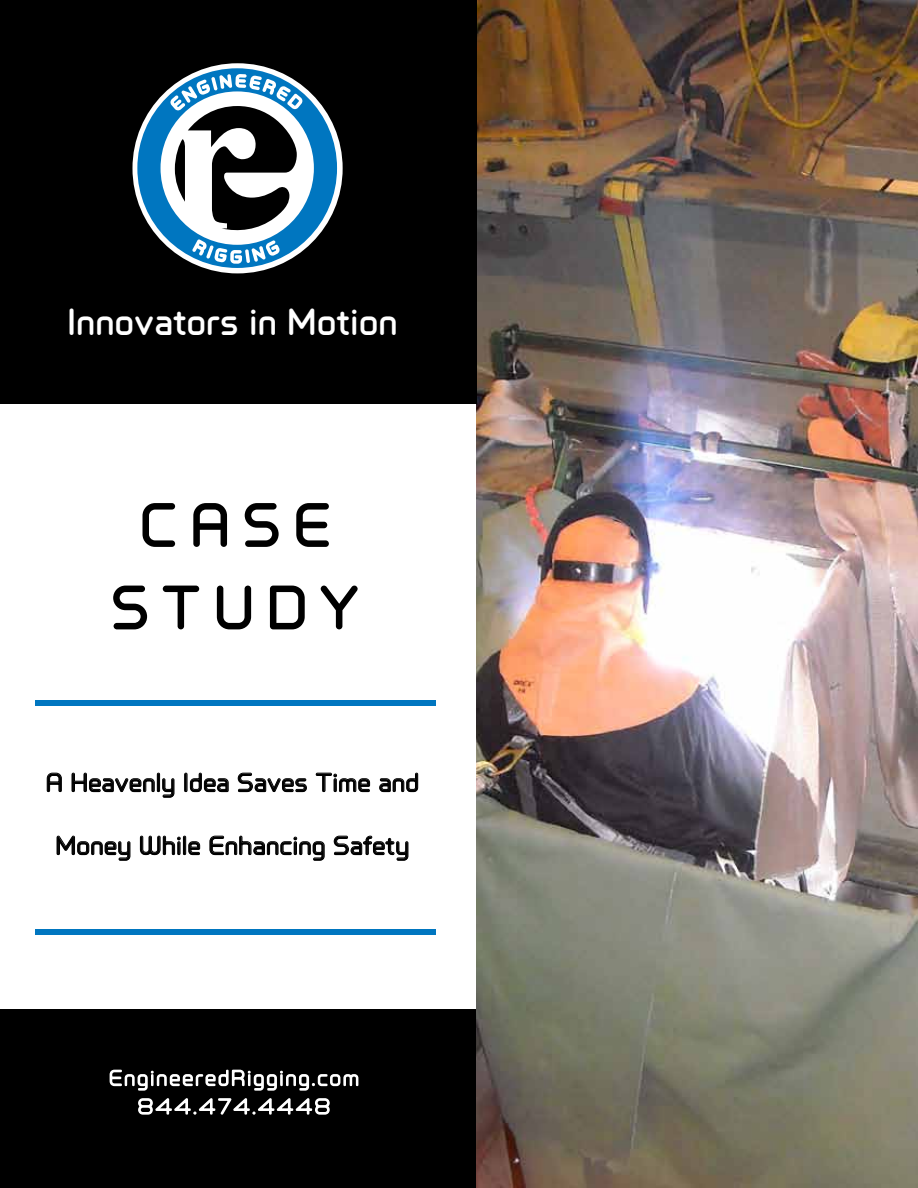
<style>
.page{position:relative;width:918px;height:1188px;background:#fff}
.page>*{position:absolute;margin:0;border:0;box-sizing:border-box;transform-origin:0 0}
.t1{font:700 57px/82.5px "Primus";letter-spacing:.2em;color:#000;text-align:center}
.t2{font:700 34.5px "Primus";color:#fff}
.t3{font:600 24px "Primus";letter-spacing:.01em;color:#000}
</style>
<div class="page">
<div style="left:0;top:1009px;width:478px;height:179px;background:#000"></div>
<div style="left:35px;top:930px;width:401px;height:5px;background:#0076c0"></div>
<div style="left:35px;top:700px;width:401px;height:5px;background:#0076c0"></div>
<img style="left:477px;top:0;width:441px;height:1188px">
<svg style="left:47px;top:772px;width:15px;height:20px"></svg>
<svg style="left:71px;top:772px;width:84px;height:20px"></svg>
<div style="left:157px;top:773px;width:3px;height:19px;border:1px solid #000"></div>
<svg style="left:162px;top:778px;width:13px;height:20px"></svg>
<svg style="left:185px;top:772px;width:44px;height:20px"></svg>
<svg style="left:238px;top:772px;width:69px;height:20px"></svg>
<svg style="left:316px;top:772px;width:54px;height:20px"></svg>
<svg style="left:379px;top:772px;width:39px;height:20px"></svg>
<svg style="left:56px;top:835px;width:75px;height:26px"></svg>
<svg style="left:140px;top:835px;width:40px;height:20px"></svg>
<div style="left:183px;top:836px;width:3px;height:19px;border:1px solid #000"></div>
<svg style="left:188px;top:841px;width:12px;height:14px"></svg>
<svg style="left:209px;top:835px;width:116px;height:26px"></svg>
<svg style="left:334px;top:835px;width:75px;height:26px"></svg>
<div style="left:0;top:0;width:477px;height:403px;background:#000"></div>
<svg style="left:109px;top:1069px;width:250px;height:22px"></svg>
<svg style="left:138px;top:1098px;width:192px;height:17px"></svg>
<div style="left:132px;top:63px;width:211px;height:210px;background:#fff;border-radius:50%"></div>
<svg style="left:137px;top:68px;width:200px;height:200px"></svg>
<h2 class="t2" style="left:67px;top:298px;width:332px">Innovators in Motion</h2>
<h1 class="t1" style="left:111px;top:482px;width:251px">CASE<br>STUDY</h1>
<p class="t3" style="left:46px;top:766px;width:375px">A Heavenly Idea Saves Time and</p>
<p class="t3" style="left:56px;top:829px;width:355px">Money While Enhancing Safety</p>
</div>
